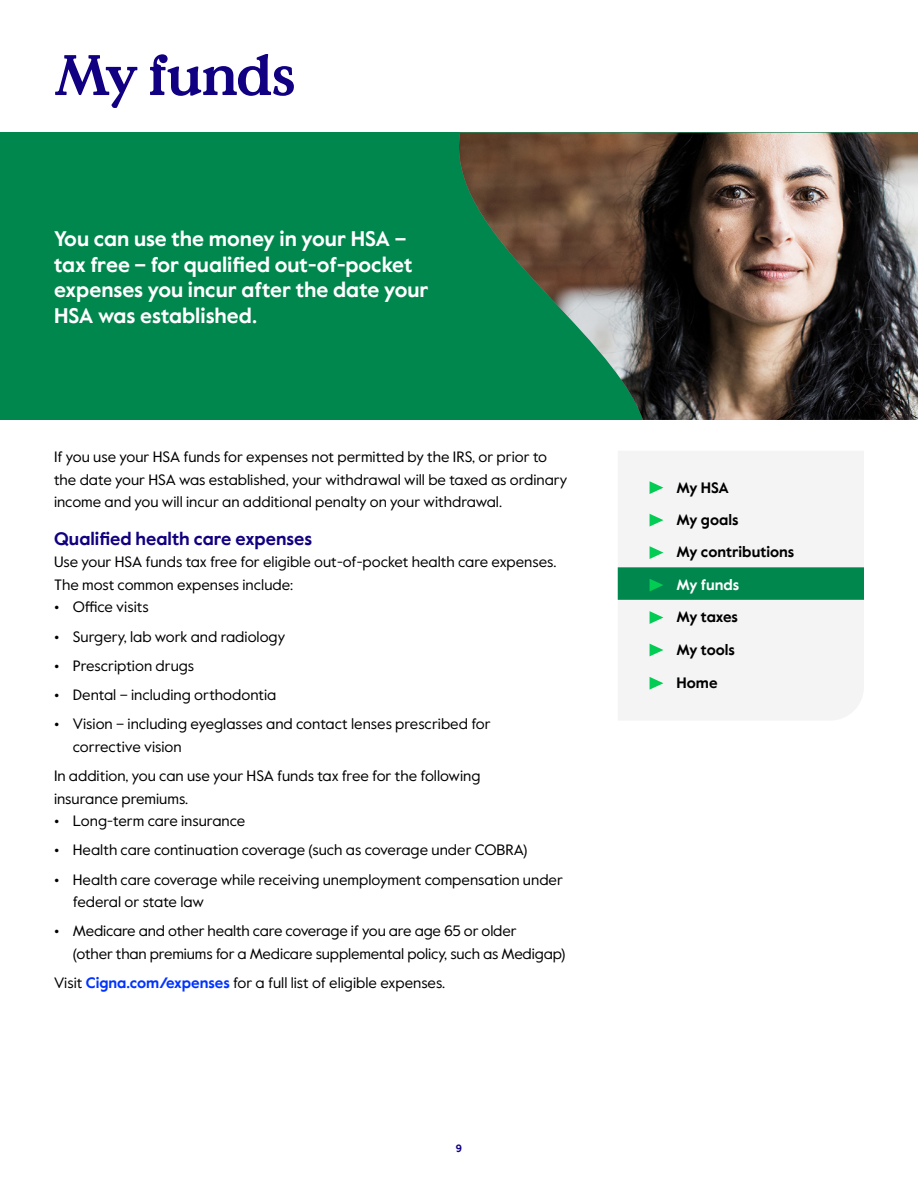
<style>
.page{position:relative;width:918px;height:1188px;background:#fff}
.page>*{position:absolute;margin:0;border:0;box-sizing:border-box;transform-origin:0 0}
.t1{font:700 57px "Value Serif Pro";letter-spacing:-.025em;color:#110081}
.t2{font:700 21px/25.5px "Value Sans Pro";color:#fff}
.t3{font:700 18px "Value Sans Pro";color:#110081}
.t4{font:15px/22.5px "Value Sans Pro";color:#000}
.t5{font:700 15px/32.4px "Value Sans Pro";color:#000}
.t6{font:700 15px "Value Sans Pro";color:#fff}
.t7{font:700 10.5px "Value Sans Pro";color:#110081}
.s1{font-weight:700}
.s2{font-weight:700;color:#03f}
</style>
<div class="page">
<div style="left:0;top:133px;width:918px;height:287px;background:#00874d"></div>
<img style="left:459px;top:133px;width:459px;height:287px">
<div style="left:618px;top:451px;width:246px;height:269px;background:#f4f4f4"></div>
<svg style="left:650px;top:481px;width:13px;height:13px"></svg>
<svg style="left:650px;top:514px;width:13px;height:13px"></svg>
<svg style="left:650px;top:546px;width:13px;height:13px"></svg>
<svg style="left:618px;top:567px;width:246px;height:33px;background:#03894f"></svg>
<svg style="left:650px;top:611px;width:13px;height:13px"></svg>
<svg style="left:650px;top:644px;width:13px;height:12px"></svg>
<svg style="left:650px;top:677px;width:13px;height:13px"></svg>
<h1 class="t1" style="left:54px;top:41px;width:243px">My funds</h1>
<h2 class="t2" style="left:54px;top:227px;width:376px">You can use the money in your HSA – tax free – for qualified out-of-pocket expenses you incur after the date your<br>HSA was established.</h2>
<p class="t4" style="left:54px;top:446px;width:515px">If you use your HSA funds for expenses not permitted by the IRS, or prior to the date your HSA was established, your withdrawal will be taxed as ordinary income and you will incur an additional penalty on your withdrawal.</p>
<p class="t3" style="left:54px;top:528px;width:260px">Qualified health care expenses</p>
<p class="t4" style="left:54px;top:551px;width:504px">Use your HSA funds tax free for eligible out-of-pocket health care expenses.<br>The most common expenses include:</p>
<p class="t4" style="left:54px;top:596px;width:96px"><span class="s1">•</span> Office visits</p>
<p class="t4" style="left:54px;top:625px;width:233px"><span class="s1">•</span> Surgery, lab work and radiology</p>
<p class="t4" style="left:54px;top:655px;width:142px"><span class="s1">•</span> Prescription drugs</p>
<p class="t4" style="left:54px;top:684px;width:224px"><span class="s1">•</span> Dental – including orthodontia</p>
<p class="t4" style="left:73px;top:713px;width:419px;text-indent:-19px"><span class="s1">•</span> Vision – including eyeglasses and contact lenses prescribed for corrective vision</p>
<p class="t4" style="left:54px;top:765px;width:428px">In addition, you can use your HSA funds tax free for the following insurance premiums.</p>
<p class="t4" style="left:54px;top:810px;width:193px"><span class="s1">•</span> Long-term care insurance</p>
<p class="t4" style="left:54px;top:839px;width:475px"><span class="s1">•</span> Health care continuation coverage (such as coverage under COBRA)</p>
<p class="t4" style="left:73px;top:868px;width:492px;text-indent:-19px"><span class="s1">•</span> Health care coverage while receiving unemployment compensation under federal or state law</p>
<p class="t4" style="left:73px;top:920px;width:494px;text-indent:-19px"><span class="s1">•</span> Medicare and other health care coverage if you are age 65 or older<br>(other than premiums for a Medicare supplemental policy, such as Medigap)</p>
<p class="t4" style="left:54px;top:972px;width:393px">Visit <span class="s2">Cigna.com/expenses</span> for a full list of eligible expenses.</p>
<p class="t7" style="left:456px;top:1142px;width:8px">9</p>
<p class="t5" style="left:677px;top:472px;width:119px">My HSA<br>My goals<br>My contributions</p>
<p class="t6" style="left:677px;top:576px;width:64px">My funds</p>
<p class="t5" style="left:677px;top:602px;width:63px">My taxes<br>My tools</p>
<p class="t5" style="left:677px;top:667px;width:43px">Home</p>
</div>
